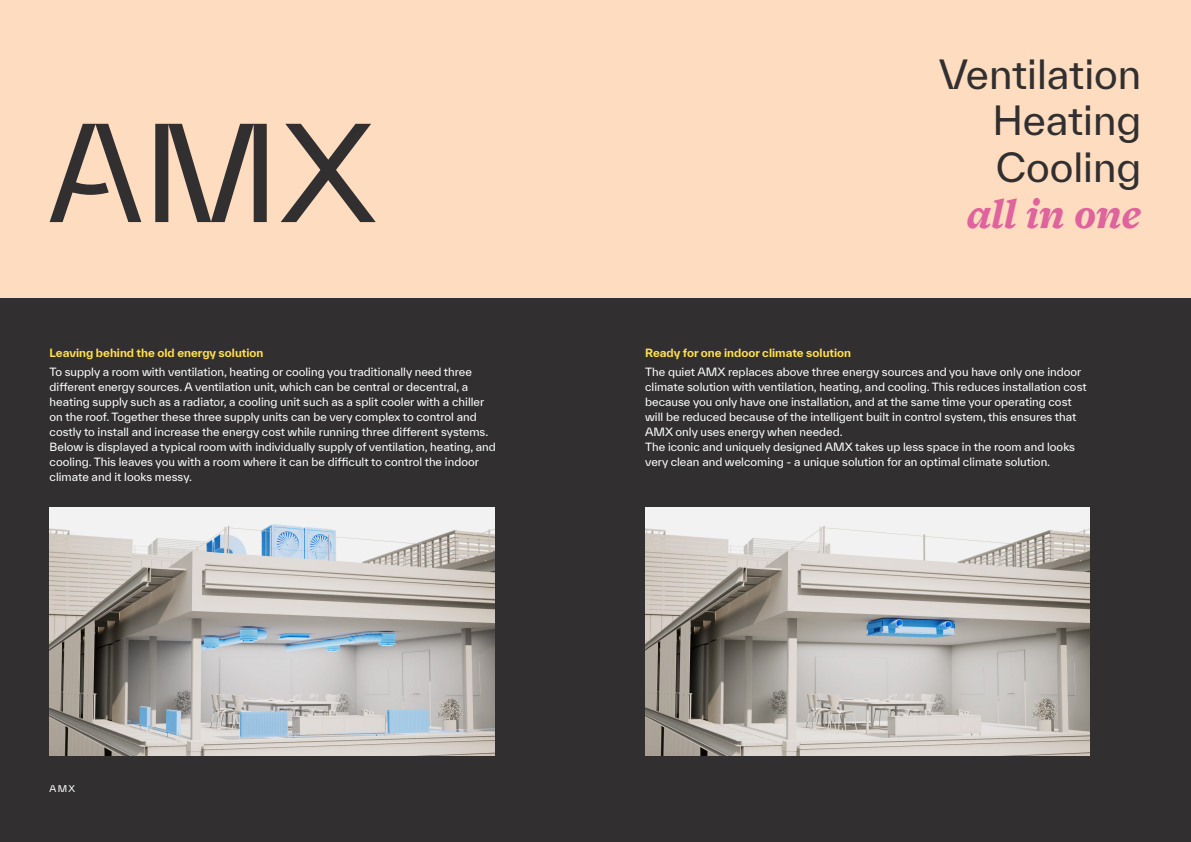
<style>
.page{position:relative;width:1191px;height:842px;background:#fff}
.page>*{position:absolute;margin:0;border:0;box-sizing:border-box;transform-origin:0 0}
.t1{font:italic 900 42.6px "Freight Text Pro";color:#df639c}
.t2{font:38.9px "TWK Everett";color:#312f30}
.t3{font:11px/15px "TWK Everett";color:#fff}
.t4{font:700 11px "TWK Everett";color:#ffe04e}
.t5{font:9px "TWK Everett";color:#fff}
</style>
<div class="page">
<div style="left:0;top:298px;width:1191px;height:544px;background:#312f30"></div>
<div style="left:0;top:0;width:1191px;height:298px;background:#fddcc0"></div>
<svg style="left:50px;top:124px;width:91px;height:98px"></svg>
<svg style="left:155px;top:124px;width:112px;height:98px"></svg>
<svg style="left:281px;top:124px;width:95px;height:98px"></svg>
<img style="left:49px;top:507px;width:445px;height:248px">
<img style="left:645px;top:507px;width:444px;height:248px">
<p class="t4" style="left:50px;top:345px;width:215px">Leaving behind the old energy solution</p>
<p class="t3" style="left:50px;top:364px;width:440px">To supply a room with ventilation, heating or cooling you traditionally need three different energy sources. A ventilation unit, which can be central or decentral, a heating supply such as a radiator, a cooling unit such as a split cooler with a chiller on the roof. Together these three supply units can be very complex to control and costly to install and increase the energy cost while running three different systems.</p>
<p class="t3" style="left:50px;top:439px;width:448px">Below is displayed a typical room with individually supply of ventilation, heating, and cooling. This leaves you with a room where it can be difficult to control the indoor climate and it looks messy.</p>
<p class="t5" style="left:50px;top:783px;width:27px">AMX</p>
<p class="t2" style="left:939px;top:47px;width:204px">Ventilation</p>
<p class="t2" style="left:992px;top:94px;width:150px">Heating</p>
<p class="t2" style="left:995px;top:140px;width:147px">Cooling</p>
<p class="t1" style="left:966px;top:186px;width:176px">all in one</p>
<p class="t4" style="left:645px;top:345px;width:207px">Ready for one indoor climate solution</p>
<p class="t3" style="left:645px;top:364px;width:443px">The quiet AMX replaces above three energy sources and you have only one indoor climate solution with ventilation, heating, and cooling. This reduces installation cost because you only have one installation, and at the same time your operating cost will be reduced because of the intelligent built in control system, this ensures that AMX only uses energy when needed.</p>
<p class="t3" style="left:645px;top:439px;width:431px">The iconic and uniquely designed AMX takes up less space in the room and looks very clean and welcoming - a unique solution for an optimal climate solution.</p>
</div>
